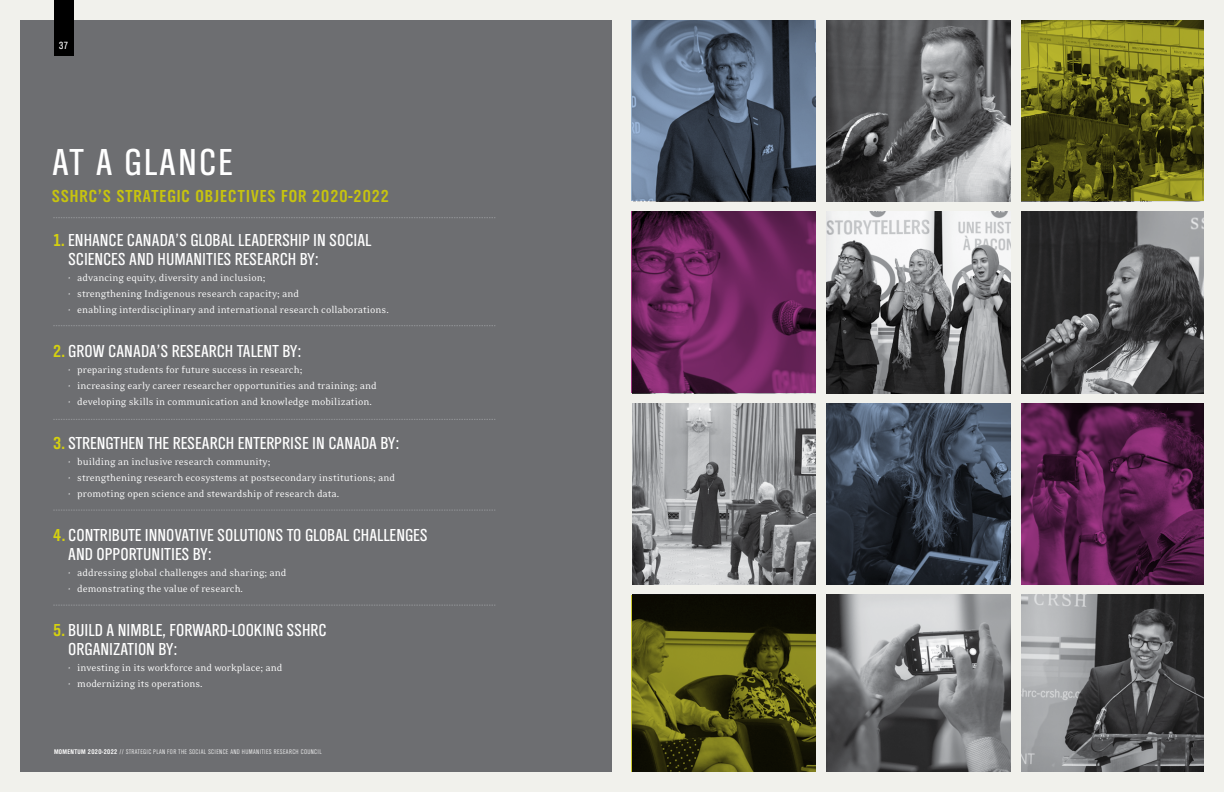
<style>
.page{position:relative;width:1224px;height:792px;background:#fff}
.page>*{position:absolute;margin:0;border:0;box-sizing:border-box;transform-origin:0 0}
.t1{font:39px "TV Nord Cond EF";letter-spacing:.05em;color:#fff}
.t2{font:18px/19px "TV Nord Cond EF";color:#fff}
.t3{font:700 18px "TV Nord Cond EF";letter-spacing:.055em;color:#c7c40f}
.t4{font:11px/16px "Eidetic Neo";color:#fff}
.t5{font:10.8px "TV Nord Cond EF";color:#fff}
.t6{font:300 7px "TV Nord Cond EF";letter-spacing:.05em;color:#fff}
.s1{font-weight:700;color:#d5d10f}
.s2{font-weight:700}
</style>
<div class="page">
<div style="left:612px;top:0;width:612px;height:792px;background:#f1f1ec"></div>
<img style="left:827px;top:20px;width:184px;height:181px">
<img style="left:827px;top:211px;width:184px;height:182px">
<img style="left:1022px;top:211px;width:182px;height:182px">
<img style="left:632px;top:403px;width:184px;height:182px">
<img style="left:827px;top:595px;width:184px;height:177px">
<img style="left:1022px;top:595px;width:182px;height:177px">
<div style="left:0;top:0;width:612px;height:792px;background:#6d6e71"></div>
<svg style="left:53px;top:419px;width:442px;height:1px"></svg>
<svg style="left:53px;top:510px;width:442px;height:1px"></svg>
<svg style="left:53px;top:325px;width:442px;height:1px"></svg>
<svg style="left:53px;top:217px;width:442px;height:1px"></svg>
<svg style="left:53px;top:605px;width:442px;height:1px"></svg>
<div style="left:0;top:773px;width:612px;height:19px;background:#f1f1ec"></div>
<div style="left:0;top:0;width:19px;height:792px;background:#f1f1ec"></div>
<div style="left:0;top:0;width:612px;height:19px;background:#f1f1ec"></div>
<div style="left:54px;top:0;width:19px;height:55px;background:#000"></div>
<svg style="left:632px;top:20px;width:184px;height:181px;background:#4e5d71"></svg>
<svg style="left:827px;top:403px;width:184px;height:182px;background:#343e4b"></svg>
<svg style="left:1022px;top:403px;width:182px;height:182px;background:#561d49"></svg>
<svg style="left:1022px;top:20px;width:182px;height:181px;background:#626117"></svg>
<svg style="left:631px;top:595px;width:184px;height:177px;background:#4b4a11"></svg>
<svg style="left:632px;top:211px;width:184px;height:182px;background:#69235a"></svg>
<p class="t5" style="left:59px;top:40px;width:11px">37</p>
<h1 class="t1" style="left:52px;top:141px;width:182px">AT A GLANCE</h1>
<h2 class="t3" style="left:52px;top:186px;width:10px">SSHRC</h2>
<h2 class="t3" style="left:98px;top:186px;width:292px">’S STRATEGIC OBJECTIVES FOR 2020-2022</h2>
<h2 class="t2" style="left:68px;top:230px;width:305px;text-indent:-15px"><span class="s1">1.</span> ENHANCE CANADA’S GLOBAL LEADERSHIP IN SOCIAL<br>SCIENCES AND HUMANITIES RESEARCH BY:</h2>
<p class="t4" style="left:68px;top:270px;width:322px">· advancing equity, diversity and inclusion;<br>· strengthening Indigenous research capacity; and<br>· enabling interdisciplinary and international research collaborations.</p>
<h2 class="t2" style="left:53px;top:341px;width:249px"><span class="s1">2.</span> GROW CANADA’S RESEARCH TALENT BY:</h2>
<p class="t4" style="left:68px;top:362px;width:310px">· preparing students for future success in research;<br>· increasing early career researcher opportunities and training; and · developing skills in communication and knowledge mobilization.</p>
<h2 class="t2" style="left:53px;top:433px;width:347px"><span class="s1">3.</span> STRENGTHEN THE RESEARCH ENTERPRISE IN CANADA BY:</h2>
<p class="t4" style="left:68px;top:454px;width:328px">· building an inclusive research community;<br>· strengthening research ecosystems at postsecondary institutions; and · promoting open science and stewardship of research data.</p>
<h2 class="t2" style="left:53px;top:525px;width:376px"><span class="s1">4.</span> CONTRIBUTE INNOVATIVE SOLUTIONS TO GLOBAL CHALLENGES<br>AND OPPORTUNITIES BY:</h2>
<p class="t4" style="left:68px;top:565px;width:220px">· addressing global challenges and sharing; and · demonstrating the value of research.</p>
<h2 class="t2" style="left:68px;top:620px;width:228px;text-indent:-15px"><span class="s1">5.</span> BUILD A NIMBLE, FORWARD-LOOKING SSHRC<br>ORGANIZATION BY:</h2>
<p class="t4" style="left:68px;top:660px;width:216px">· investing in its workforce and workplace; and · modernizing its operations.</p>
<p class="t6" style="left:54px;top:748px;width:203px"><span class="s2">MOMENTUM 2020-2022</span> // STRATEGIC PLAN FOR THE SOCIAL SCIENCE AND HUMANITIE</p>
<p class="t6" style="left:269px;top:748px;width:54px">S RESEARCH COUNCIL</p>
</div>
